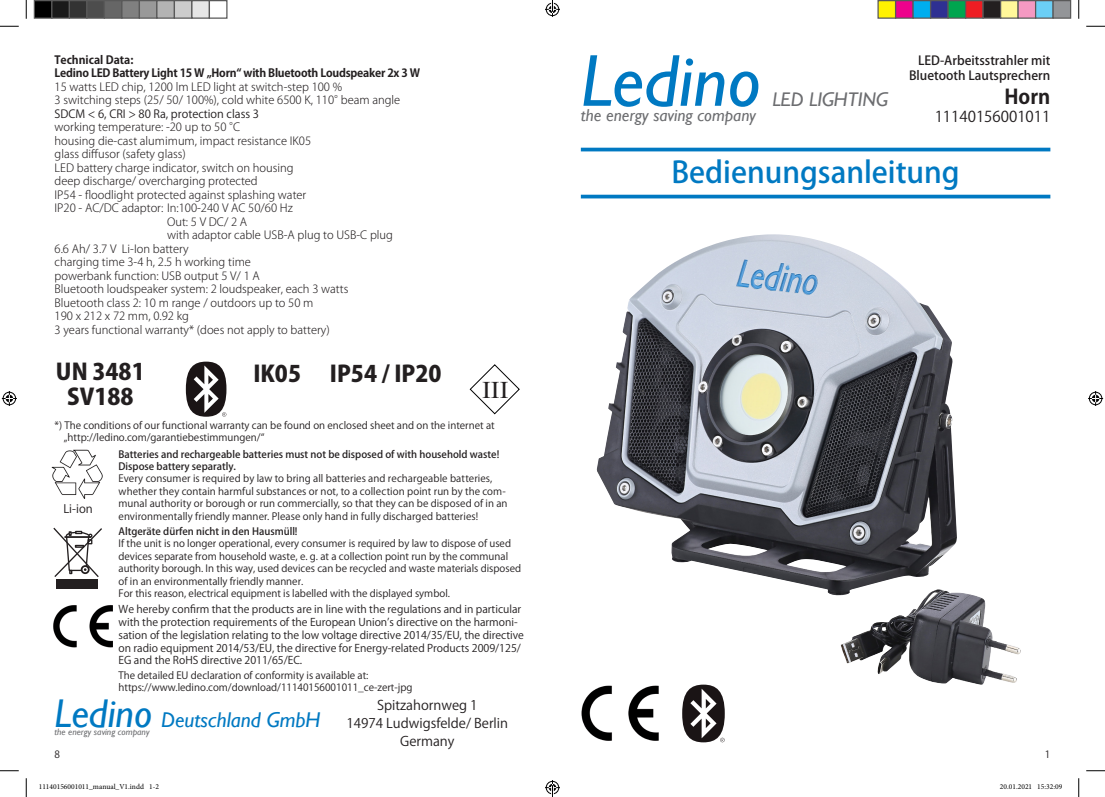
<style>
.page{position:relative;width:1105px;height:797px;background:#fff}
.page>*{position:absolute;margin:0;border:0;box-sizing:border-box;transform-origin:0 0}
.t1{font:italic 74px "Gill Sans";color:#0079c2}
.t2{font:500 29.5px "Koz Go Pro";color:#0079c2}
.t3{font:24px "Times New Roman";color:#231f20;scale:1.11 1}
.t4{font:800 22.5px/25px "Koz Go Pro";color:#231f20;text-align:center}
.t5{font:italic 21.38px "Gill Sans";color:#0079c2}
.t6{font:700 20px "Koz Go Pro";color:#231f20}
.t7{font:italic 19.75px "Gill Sans";color:#6c6d70}
.t8{font:italic 17.25px "Gill Sans";color:#6c6d70}
.t9{font:15px "Koz Go Pro";color:#231f20}
.t10{font:13.25px/18.2px "Koz Go Pro";color:#231f20;text-align:center}
.t11{font:500 12.5px/15px "Koz Go Pro";color:#231f20;text-align:right}
.t12{font:11.62px "Koz Go Pro";color:#231f20}
.t13{font:300 11.25px/13.5px "Koz Go Pro";color:#231f20}
.t14{font:700 11.25px/13.5px "Koz Go Pro";letter-spacing:-.02em;color:#231f20}
.t15{font:11.25px "Koz Go Pro";color:#231f20}
.t16{font:10.62px/12.8px "Koz Go Pro";color:#231f20}
.t17{font:10px/12.5px "Koz Go Pro";color:#231f20}
.t18{font:500 10px/12px "Koz Go Pro";color:#231f20}
.t19{font:italic 9.38px "Gill Sans";color:#6c6d70}
.t20{font:7.5px "Minion Pro";color:#000}
.s1{font-size:40.12px}
</style>
<div class="page">
<hr style="left:581px;top:148px;width:469px;height:3px;background:#0079c2">
<hr style="left:581px;top:195px;width:469px;height:3px;background:#0079c2">
<img style="left:581px;top:685px;width:77px;height:56px">
<svg style="left:682px;top:684px;width:43px;height:58px"></svg>
<img style="left:53px;top:605px;width:59px;height:43px">
<svg style="left:54px;top:527px;width:48px;height:50px"></svg>
<div style="left:56px;top:579px;width:41px;height:10px;background:#231f20"></div>
<img style="left:52px;top:450px;width:51px;height:48px">
<svg style="left:186px;top:361px;width:40px;height:55px"></svg>
<svg style="left:469px;top:364px;width:51px;height:50px"></svg>
<img style="left:597px;top:234px;width:360px;height:361px">
<img style="left:841px;top:589px;width:180px;height:95px">
<svg style="left:0;top:25px;width:19px;height:2px"></svg>
<svg style="left:1086px;top:25px;width:19px;height:2px"></svg>
<svg style="left:0;top:770px;width:19px;height:1px"></svg>
<svg style="left:1086px;top:770px;width:19px;height:1px"></svg>
<svg style="left:25px;top:0;width:2px;height:19px"></svg>
<svg style="left:25px;top:778px;width:2px;height:19px"></svg>
<svg style="left:1078px;top:0;width:1px;height:19px"></svg>
<svg style="left:1078px;top:778px;width:1px;height:19px"></svg>
<svg style="left:2px;top:391px;width:15px;height:15px"></svg>
<svg style="left:1088px;top:391px;width:15px;height:15px"></svg>
<div style="left:34px;top:1px;width:18px;height:17px;background:#000"></div>
<div style="left:34px;top:0;width:18px;height:19px;border:1px solid #595959"></div>
<div style="left:52px;top:1px;width:17px;height:17px;background:#1a1a1a"></div>
<div style="left:51px;top:0;width:19px;height:19px;border:1px solid #595959"></div>
<div style="left:69px;top:1px;width:18px;height:17px;background:#333"></div>
<div style="left:69px;top:0;width:19px;height:19px;border:1px solid #595959"></div>
<div style="left:87px;top:1px;width:17px;height:17px;background:#4d4d4d"></div>
<div style="left:86px;top:0;width:19px;height:19px;border:1px solid #595959"></div>
<div style="left:104px;top:1px;width:18px;height:17px;background:#666"></div>
<div style="left:104px;top:0;width:18px;height:19px;border:1px solid #595959"></div>
<div style="left:122px;top:1px;width:17px;height:17px;background:#808080"></div>
<div style="left:121px;top:0;width:19px;height:19px;border:1px solid #595959"></div>
<div style="left:139px;top:1px;width:18px;height:17px;background:#999"></div>
<div style="left:139px;top:0;width:19px;height:19px;border:1px solid #595959"></div>
<div style="left:157px;top:1px;width:17px;height:17px;background:#b3b3b3"></div>
<div style="left:156px;top:0;width:19px;height:19px;border:1px solid #595959"></div>
<div style="left:174px;top:1px;width:18px;height:17px;background:#ccc"></div>
<div style="left:174px;top:0;width:18px;height:19px;border:1px solid #595959"></div>
<div style="left:192px;top:1px;width:17px;height:17px;background:#e6e6e6"></div>
<div style="left:191px;top:0;width:19px;height:19px;border:1px solid #595959"></div>
<div style="left:209px;top:0;width:19px;height:19px;border:1px solid #595959"></div>
<div style="left:878px;top:1px;width:17px;height:17px;background:#fff101"></div>
<div style="left:877px;top:0;width:19px;height:19px;border:1px solid #595959"></div>
<div style="left:895px;top:1px;width:18px;height:17px;background:#ed028c"></div>
<div style="left:895px;top:0;width:19px;height:19px;border:1px solid #595959"></div>
<div style="left:913px;top:1px;width:17px;height:17px;background:#00aeef"></div>
<div style="left:912px;top:0;width:19px;height:19px;border:1px solid #595959"></div>
<div style="left:930px;top:1px;width:18px;height:17px;background:#2e3092"></div>
<div style="left:930px;top:0;width:19px;height:19px;border:1px solid #595959"></div>
<div style="left:948px;top:1px;width:17px;height:17px;background:#00a54f"></div>
<div style="left:947px;top:0;width:19px;height:19px;border:1px solid #595959"></div>
<div style="left:965px;top:1px;width:18px;height:17px;background:#ee1d23"></div>
<div style="left:965px;top:0;width:19px;height:19px;border:1px solid #595959"></div>
<div style="left:983px;top:1px;width:17px;height:17px;background:#231f20"></div>
<div style="left:982px;top:0;width:19px;height:19px;border:1px solid #595959"></div>
<div style="left:1000px;top:1px;width:18px;height:17px;background:#fff79a"></div>
<div style="left:1000px;top:0;width:19px;height:19px;border:1px solid #595959"></div>
<div style="left:1018px;top:1px;width:17px;height:17px;background:#f499c2"></div>
<div style="left:1017px;top:0;width:19px;height:19px;border:1px solid #595959"></div>
<div style="left:1035px;top:1px;width:18px;height:17px;background:#6bcff6"></div>
<div style="left:1035px;top:0;width:19px;height:19px;border:1px solid #595959"></div>
<div style="left:1053px;top:1px;width:17px;height:17px;background:#939598"></div>
<div style="left:1052px;top:0;width:19px;height:19px;border:1px solid #595959"></div>
<svg style="left:545px;top:0;width:15px;height:17px"></svg>
<svg style="left:545px;top:780px;width:15px;height:17px"></svg>
<p class="t14" style="left:55px;top:53px;width:367px">Technical Data:<br>Ledino LED Battery Light 15 W „Horn“ with Bluetooth Loudspeaker 2x 3 W</p>
<p class="t13" style="left:55px;top:80px;width:347px">15 watts LED chip, 1200 lm LED light at switch-step 100 %<br>3 switching steps (25/ 50/ 100%), cold white 6500 K, 110°beam angle</p>
<p class="t15" style="left:55px;top:106px;width:206px">SDCM &lt; 6, CRI &gt; 80 Ra, protection class 3</p>
<p class="t13" style="left:55px;top:120px;width:187px">working temperature: -20 up to 50 °C</p>
<p class="t13" style="left:55px;top:134px;width:258px">housing die-cast alumimum, impact resistance IK05</p>
<p class="t13" style="left:55px;top:147px;width:133px">glass diffusor (safety glass)</p>
<p class="t13" style="left:55px;top:161px;width:241px">LED battery charge indicator, switch on housing</p>
<p class="t13" style="left:55px;top:174px;width:205px">deep discharge/ overcharging protected</p>
<p class="t13" style="left:55px;top:188px;width:253px">IP54 - floodlight protected against splashing water</p>
<p class="t13" style="left:55px;top:201px;width:240px">IP20 - AC/DC adaptor: In:100-240 V AC 50/60 Hz</p>
<p class="t13" style="left:167px;top:215px;width:82px">Out: 5 V DC/ 2 A</p>
<p class="t13" style="left:167px;top:228px;width:227px">with adaptor cable USB-A plug to USB-C plug</p>
<p class="t13" style="left:55px;top:242px;width:135px">6.6 Ah/ 3.7 V Li-Ion battery</p>
<p class="t13" style="left:55px;top:255px;width:198px">charging time 3-4 h, 2.5 h working time</p>
<p class="t13" style="left:55px;top:269px;width:207px">powerbank function: USB output 5 V/ 1 A</p>
<p class="t13" style="left:55px;top:282px;width:295px">Bluetooth loudspeaker system: 2 loudspeaker, each 3 watts</p>
<p class="t13" style="left:55px;top:296px;width:260px">Bluetooth class 2: 10 m range / outdoors up to 50 m</p>
<p class="t13" style="left:55px;top:309px;width:136px">190 x 212 x 72 mm, 0.92 kg</p>
<p class="t13" style="left:55px;top:323px;width:277px">3 years functional warranty* (does not apply to battery)</p>
<h3 class="t4" style="left:56px;top:361px;width:90px">UN 3481<br>SV188</h3>
<h3 class="t4" style="left:253px;top:363px;width:49px">IK05</h3>
<h3 class="t4" style="left:330px;top:363px;width:113px">IP54 / IP20</h3>
<h3 class="t3" style="left:482px;top:373px;width:25px">III</h3>
<p class="t17" style="left:64px;top:419px;width:432px;line-height:12px;text-indent:-9px">*) The conditions of our functional warranty can be found on enclosed sheet and on the internet at „http://ledino.com/garantiebestimmungen/“</p>
<p class="t12" style="left:63px;top:501px;width:31px">Li-ion</p>
<p class="t18" style="left:119px;top:448px;width:382px">Batteries and rechargeable batteries must not be disposed of with household waste!<br>Dispose battery separatly.</p>
<p class="t17" style="left:119px;top:472px;width:390px">Every consumer is required by law to bring all batteries and rechargeable batteries, whether they contain harmful substances or not, to a collection point run by the com&shy;munal authority or borough or run commercially, so that they can be disposed of in an environmentally friendly manner. Please only hand in fully discharged batteries!</p>
<p class="t18" style="left:119px;top:525px;width:181px">Altgeräte dürfen nicht in den Hausmüll!</p>
<p class="t17" style="left:119px;top:537px;width:404px">If the unit is no longer operational, every consumer is required by law to dispose of used devices separate from household waste, e. g. at a collection point run by the communal authority borough. In this way, used devices can be recycled and waste materials disposed of in an environmentally friendly manner.<br>For this reason, electrical equipment is labelled with the displayed symbol.</p>
<p class="t16" style="left:119px;top:603px;width:407px">We hereby confirm that the products are in line with the regulations and in particular with the protection requirements of the European Union’s directive on the harmoni&shy;sation of the legislation relating to the low voltage directive 2014/35/EU, the directive on radio equipment 2014/53/EU, the directive for Energy-related Products 2009/125/ EG and the RoHS directive 2011/65/EC.</p>
<p class="t17" style="left:119px;top:670px;width:295px;line-height:12px">The detailed EU declaration of conformity is available at: https://www.ledino.com/download/11140156001011_ce-zert-jpg</p>
<h3 class="t5" style="left:55px;top:707px;width:267px"><span class="s1">Ledino</span> Deutschland GmbH</h3>
<p class="t19" style="left:55px;top:726px;width:96px">the energy saving company</p>
<p class="t17" style="left:55px;top:748px;width:7px">8</p>
<h3 class="t10" style="left:347px;top:696px;width:163px">Spitzahornweg 1<br>14974 Ludwigsfelde/ Berlin<br>Germany</h3>
<p class="t11" style="left:909px;top:53px;width:143px">LED-Arbeitsstrahler mit<br>Bluetooth Lautsprechern</p>
<h3 class="t6" style="left:1004px;top:84px;width:47px">Horn</h3>
<h3 class="t9" style="left:935px;top:107px;width:117px">11140156001011</h3>
<h2 class="t2" style="left:671px;top:154px;width:290px">Bedienungsanleitung</h2>
<h1 class="t1" style="left:581px;top:38px;width:181px">Ledino</h1>
<h3 class="t7" style="left:772px;top:88px;width:117px">LED LIGHTING</h3>
<h3 class="t8" style="left:581px;top:105px;width:177px">the energy saving company</h3>
<p class="t17" style="left:1045px;top:748px;width:7px">1</p>
<p class="t20" style="left:39px;top:782px;width:122px">11140156001011_manual_V1.indd 1-2</p>
<p class="t20" style="left:1000px;top:782px;width:64px">20.01.2021 15:32:09</p>
</div>
